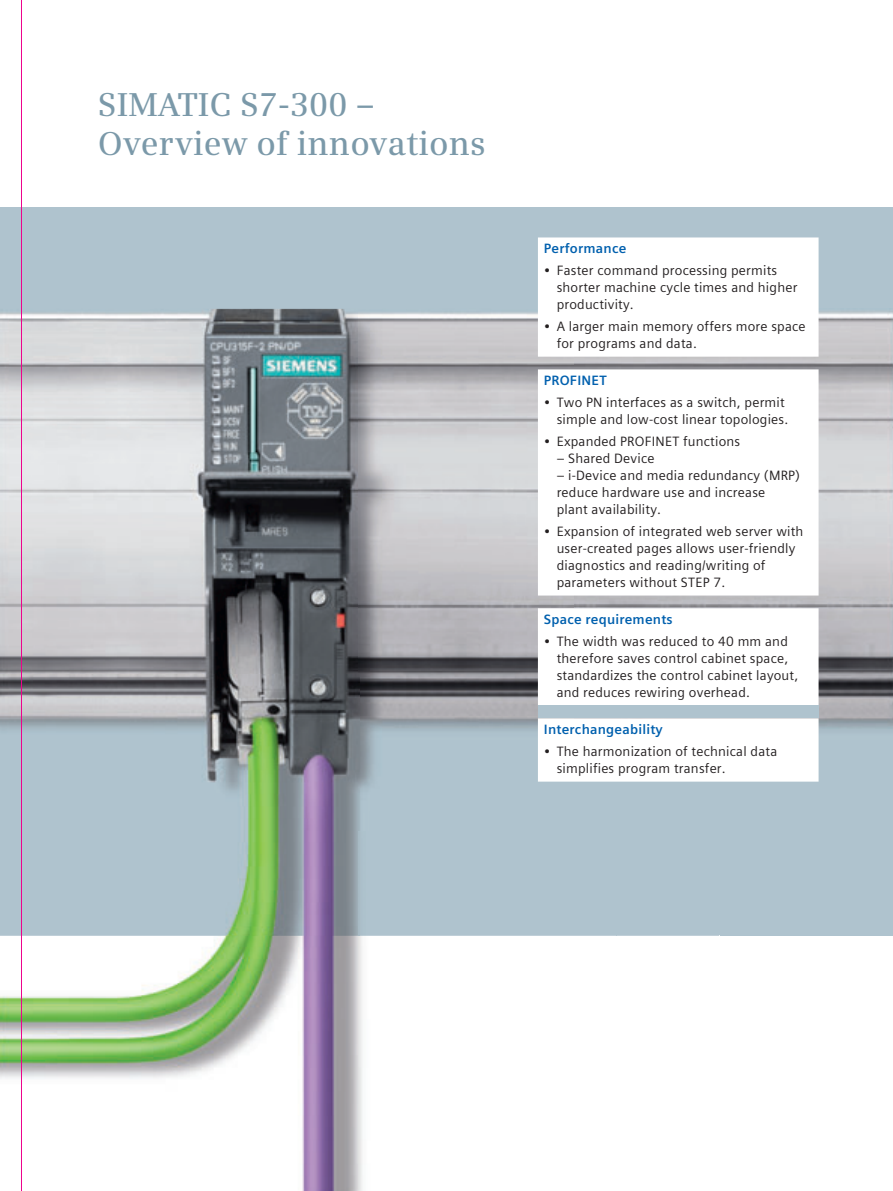
<style>
.page{position:relative;width:893px;height:1191px;background:#fff}
.page>*{position:absolute;margin:0;border:0;box-sizing:border-box;transform-origin:0 0}
.t1{font:600 33px/38.2px "Siemens Serif";letter-spacing:.005em;color:#7b99a9}
.t2{font:13.5px/17px "Siemens Sans Global";letter-spacing:.015em;color:#231f20}
.t3{font:700 13.5px "Siemens Sans Global";letter-spacing:.015em;color:#0160ae}
</style>
<div class="page">
<div style="left:0;top:207px;width:893px;height:728px;background:#afc3ce"></div>
<img style="left:0;top:935px;width:719px;height:255px">
<img style="left:0;top:309px;width:616px;height:626px">
<img style="left:616px;top:781px;width:103px;height:1px">
<img style="left:819px;top:312px;width:74px;height:417px">
<hr style="left:21px;top:0;width:1px;height:1190px;background:#ed028c">
<div style="left:538px;top:237px;width:281px;height:544px;background:#fff"></div>
<div style="left:538px;top:705px;width:281px;height:13px;background:#afc3ce"></div>
<h1 class="t1" style="left:98px;top:87px;width:390px">SIMATIC S7-300 –<br>Overview of innovations</h1>
<p class="t3" style="left:544px;top:240px;width:84px">Performance</p>
<p class="t2" style="left:557px;top:262px;width:242px;text-indent:-13px">• Faster command processing permits shorter machine cycle times and higher productivity.</p>
<p class="t2" style="left:557px;top:318px;width:251px;text-indent:-13px">• A larger main memory offers more space for programs and data.</p>
<p class="t3" style="left:544px;top:372px;width:64px">PROFINET</p>
<p class="t2" style="left:544px;top:394px;width:246px;text-align:right">• Two PN interfaces as a switch, permit simple and low-cost linear topologies.</p>
<p class="t2" style="left:544px;top:433px;width:198px">• Expanded PROFINET functions</p>
<p class="t2" style="left:557px;top:450px;width:99px">– Shared Device</p>
<p class="t2" style="left:557px;top:467px;width:245px">– i-Device and media redundancy (MRP) reduce hardware use and increase<br>plant availability.</p>
<p class="t2" style="left:557px;top:522px;width:248px;text-indent:-13px">• Expansion of integrated web server with user-created pages allows user-friendly diagnostics and reading/writing of parameters without STEP 7.</p>
<p class="t3" style="left:544px;top:611px;width:130px">Space requirements</p>
<p class="t2" style="left:557px;top:632px;width:243px;text-indent:-13px">• The width was reduced to 40 mm and therefore saves control cabinet space, standardizes the control cabinet layout, and reduces rewiring overhead.</p>
<p class="t3" style="left:544px;top:721px;width:120px">Interchangeability</p>
<p class="t2" style="left:557px;top:743px;width:222px;text-indent:-13px">• The harmonization of technical data simplifies program transfer.</p>
</div>
